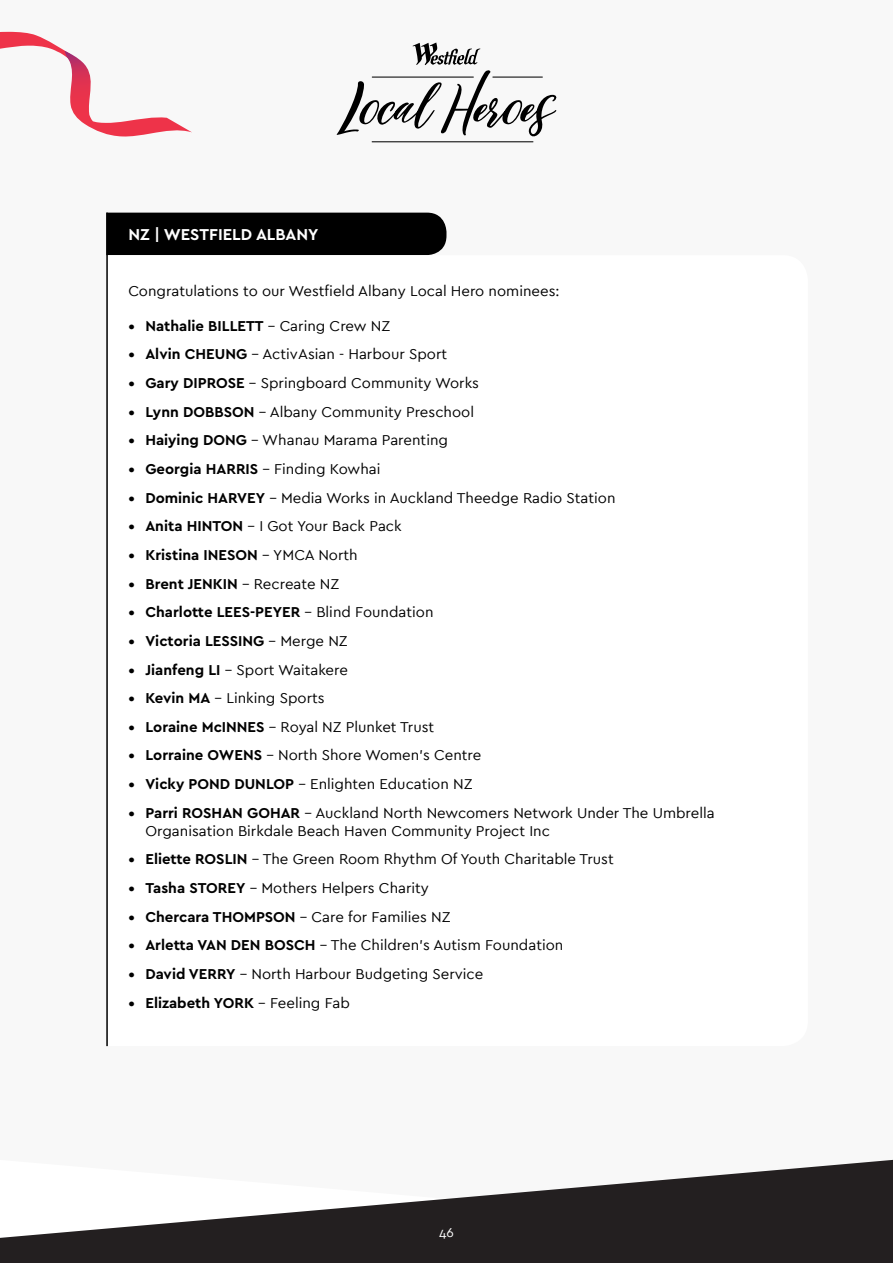
<style>
.page{position:relative;width:893px;height:1263px;background:#fff}
.page>*{position:absolute;margin:0;border:0;box-sizing:border-box;transform-origin:0 0}
.t1{font:700 16.5px "Cera PRO";color:#fff}
.t2{font:15px/18px "Cera PRO";color:#000}
.t3{font:700 15px "Cera PRO";color:#000}
.t4{font:13.5px "Cera PRO";color:#fff}
.s1{font-weight:400}
.s2{font-weight:700}
</style>
<div class="page">
<svg style="left:0;top:1160px;width:893px;height:103px;fill:#231f20"></svg>
<svg style="left:336px;top:43px;width:221px;height:99px"></svg>
<svg style="left:0;top:32px;width:192px;height:105px"></svg>
<div style="left:108px;top:213px;width:338px;height:42px;background:#000"></div>
<hr style="left:106px;top:213px;width:2px;height:833px;background:#000">
<p class="t1" style="left:128px;top:223px;width:192px">NZ | WESTFIELD ALBANY</p>
<p class="t2" style="left:128px;top:281px;width:433px">Congratulations to our Westfield Albany Local Hero nominees:</p>
<p class="t3" style="left:128px;top:316px;width:263px">• Nathalie BILLETT <span class="s1">– Caring Crew NZ</span></p>
<p class="t2" style="left:128px;top:345px;width:320px"><span class="s2">• Alvin CHEUNG</span> – ActivAsian - Harbour Sport</p>
<p class="t2" style="left:128px;top:373px;width:352px"><span class="s2">• Gary DIPROSE</span> – Springboard Community Works</p>
<p class="t2" style="left:128px;top:402px;width:347px"><span class="s2">• Lynn DOBBSON</span> – Albany Community Preschool</p>
<p class="t2" style="left:128px;top:431px;width:321px"><span class="s2">• Haiying DONG</span> – Whanau Marama Parenting</p>
<p class="t3" style="left:128px;top:459px;width:254px">• Georgia HARRIS <span class="s1">– Finding Kowhai</span></p>
<p class="t2" style="left:128px;top:488px;width:489px"><span class="s2">• Dominic HARVEY</span> – Media Works in Auckland Theedge Radio Station</p>
<p class="t2" style="left:128px;top:517px;width:275px"><span class="s2">• Anita HINTON</span> – I Got Your Back Pack</p>
<p class="t3" style="left:128px;top:545px;width:231px">• Kristina INESON <span class="s1">– YMCA North</span></p>
<p class="t3" style="left:128px;top:574px;width:212px">• Brent JENKIN <span class="s1">– Recreate NZ</span></p>
<p class="t3" style="left:128px;top:602px;width:307px">• Charlotte LEES-PEYER <span class="s1">– Blind Foundation</span></p>
<p class="t3" style="left:128px;top:631px;width:221px">• Victoria LESSING <span class="s1">– Merge NZ</span></p>
<p class="t2" style="left:128px;top:660px;width:221px"><span class="s2">• Jianfeng LI</span> – Sport Waitakere</p>
<p class="t2" style="left:128px;top:688px;width:198px"><span class="s2">• Kevin MA</span> – Linking Sports</p>
<p class="t2" style="left:128px;top:717px;width:307px"><span class="s2">• Loraine McINNES</span> – Royal NZ Plunket Trust</p>
<p class="t2" style="left:128px;top:746px;width:355px"><span class="s2">• Lorraine OWENS</span> – North Shore Women’s Centre</p>
<p class="t2" style="left:128px;top:774px;width:346px"><span class="s2">• Vicky POND DUNLOP</span> – Enlighten Education NZ</p>
<p class="t2" style="left:145px;top:803px;width:571px;text-indent:-17px"><span class="s2">• Parri ROSHAN GOHAR</span> – Auckland North Newcomers Network Under The Umbrella<br>Organisation Birkdale Beach Haven Community Project Inc</p>
<p class="t2" style="left:128px;top:850px;width:487px"><span class="s2">• Eliette ROSLIN</span> – The Green Room Rhythm Of Youth Charitable Trust</p>
<p class="t2" style="left:128px;top:878px;width:302px"><span class="s2">• Tasha STOREY</span> – Mothers Helpers Charity</p>
<p class="t2" style="left:128px;top:907px;width:324px"><span class="s2">• Chercara THOMPSON</span> – Care for Families NZ</p>
<p class="t2" style="left:128px;top:935px;width:436px"><span class="s2">• Arletta VAN DEN BOSCH</span> – The Children’s Autism Foundation</p>
<p class="t2" style="left:128px;top:964px;width:356px"><span class="s2">• David VERRY</span> – North Harbour Budgeting Service</p>
<p class="t3" style="left:128px;top:992px;width:223px">• Elizabeth YORK <span class="s1">– Feeling Fab</span></p>
<p class="t4" style="left:439px;top:1223px;width:16px">46</p>
</div>
